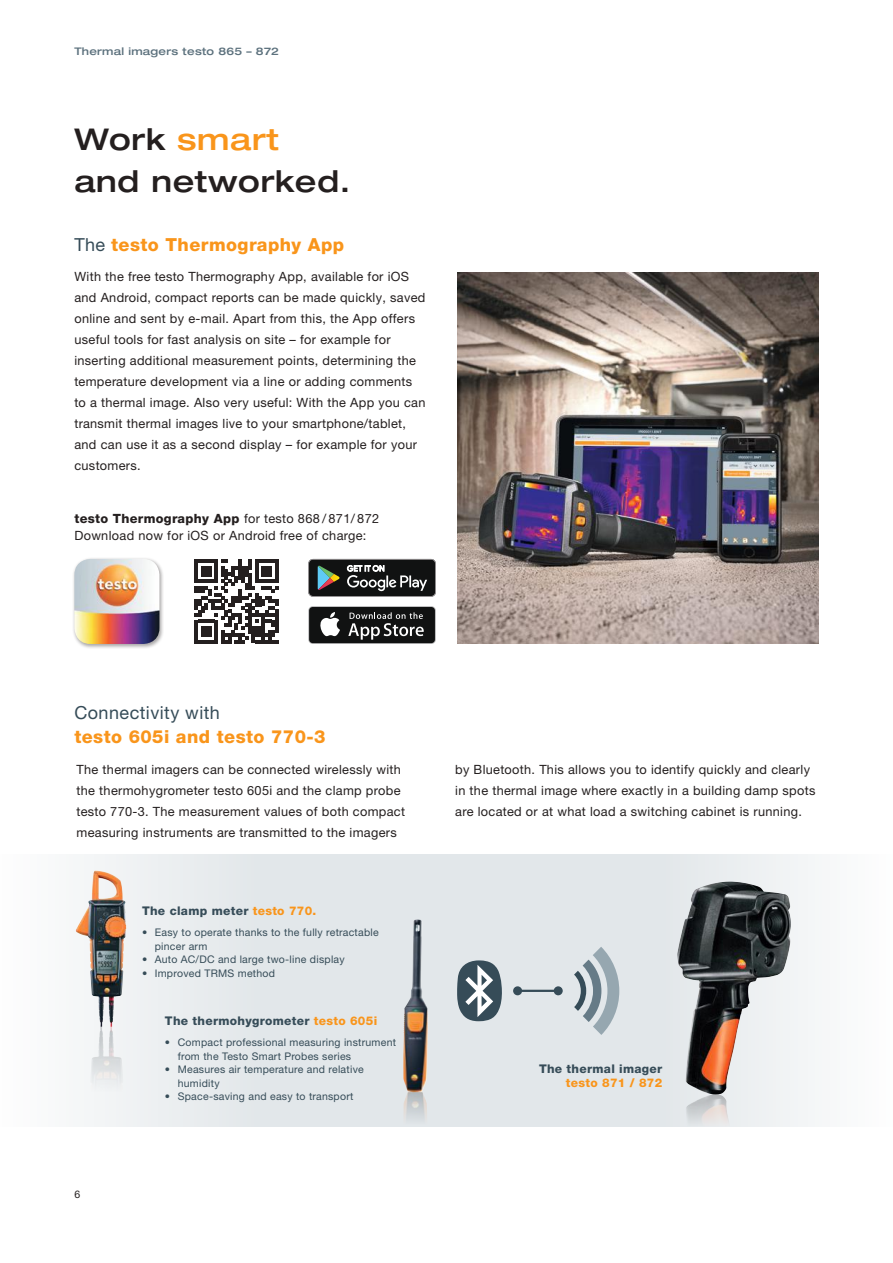
<style>
.page{position:relative;width:893px;height:1263px;background:#fff}
.page>*{position:absolute;margin:0;border:0;box-sizing:border-box;transform-origin:0 0}
.t1{font:500 expanded 30px/42px "Helvetica Neue LTW1 G";letter-spacing:.025em;color:#241f1f}
.t2{font:800 18px "Helvetica Neue LTW1 G";letter-spacing:.025em;color:#f9951b}
.t3{font:18px "Helvetica Neue LTW1 G";letter-spacing:.025em;color:#364c58}
.t4{font:12.75px/21px "Helvetica Neue LTW1 G";letter-spacing:.025em;color:#241f1f}
.t5{font:800 12.75px "Helvetica Neue LTW1 G";letter-spacing:.025em;color:#241f1f}
.t6{font:800 12px "Helvetica Neue LTW1 G";letter-spacing:.025em;color:#364c58}
.t7{font:800 12px "Helvetica Neue LTW1 G";letter-spacing:.025em;color:#f9951b}
.t8{font:10.5px/13.5px "Helvetica Neue LTW1 G";letter-spacing:.025em;color:#364c58}
.t9{font:500 expanded 10.5px "Helvetica Neue LTW1 G";letter-spacing:.025em;color:#5c717d}
.t10{font:10.5px "Helvetica Neue LTW1 G";color:#241f1f}
.s1{color:#f9951b}
.s2{font-weight:400;color:#364c58}
.s3{font-weight:400}
</style>
<div class="page">
<svg style="left:75px;top:855px;width:740px;height:272px;background:#e2e6e8"></svg>
<img style="left:403px;top:919px;width:26px;height:206px">
<img style="left:685px;top:1094px;width:45px;height:33px">
<img style="left:103px;top:1026px;width:7px;height:30px">
<div style="left:73px;top:557px;width:91px;height:92px;background:#241f1f;opacity:.4"></div>
<img style="left:74px;top:559px;width:85px;height:85px">
<img style="left:457px;top:272px;width:362px;height:372px">
<hr style="left:518px;top:990px;width:40px;height:2px;background:#364c58">
<div style="left:513px;top:986px;width:9px;height:9px;background:#364c58;border-radius:50%"></div>
<div style="left:554px;top:986px;width:9px;height:9px;background:#364c58;border-radius:50%"></div>
<svg style="left:457px;top:960px;width:47px;height:61px"></svg>
<svg style="left:574px;top:947px;width:45px;height:88px;background:#b3bfc5"></svg>
<img style="left:677px;top:881px;width:114px;height:213px">
<img style="left:88px;top:871px;width:7px;height:35px">
<svg style="left:308px;top:559px;width:128px;height:38px;background:#3b3e3c"></svg>
<svg style="left:308px;top:606px;width:128px;height:38px"></svg>
<div style="left:309px;top:607px;width:126px;height:36px;background:#111212;border-radius:4px"></div>
<svg style="left:320px;top:612px;width:20px;height:24px"></svg>
<svg style="left:348px;top:612px;width:76px;height:28px"></svg>
<svg style="left:194px;top:559px;width:84px;height:84px"></svg>
<p class="t9" style="left:74px;top:44px;width:206px">Thermal imagers testo 865 – 872</p>
<h1 class="t1" style="left:74px;top:118px;width:277px">Work <span class="s1">smart </span>and networked.</h1>
<h2 class="t2" style="left:74px;top:234px;width:271px"><span class="s2">The</span> testo Thermography App</h2>
<p class="t4" style="left:74px;top:266px;width:353px">With the free testo Thermography App, available for iOS and Android, compact reports can be made quickly, saved online and sent by e-mail. Apart from this, the App offers useful tools for fast analysis on site – for example for inserting additional measurement points, determining the temperature development via a line or adding comments to a thermal image. Also very useful: With the App you can transmit thermal images live to your smartphone/tablet, and can use it as a second display – for example for your customers.</p>
<p class="t5" style="left:74px;top:511px;width:306px">testo Thermography App <span class="s3">for testo 868 / 871/ 872</span></p>
<p class="t4" style="left:74px;top:525px;width:294px">Download now for iOS or Android free of charge:</p>
<h2 class="t3" style="left:74px;top:702px;width:147px">Connectivity with</h2>
<h2 class="t2" style="left:74px;top:726px;width:253px">testo 605i and testo 770-3</h2>
<p class="t4" style="left:77px;top:759px;width:330px">The thermal imagers can be connected wirelessly with the thermohygrometer testo 605i and the clamp probe testo 770-3. The measurement values of both compact measuring instruments are transmitted to the imagers</p>
<p class="t4" style="left:455px;top:759px;width:362px">by Bluetooth. This allows you to identify quickly and clearly in the thermal image where exactly in a building damp spots are located or at what load a switching cabinet is running.</p>
<p class="t10" style="left:74px;top:1188px;width:7px">6</p>
<p class="t6" style="left:142px;top:904px;width:176px">The clamp meter <span class="s1">testo 770.</span></p>
<p class="t8" style="left:155px;top:926px;width:225px;text-indent:-13px">• Easy to operate thanks to the fully retractable pincer arm</p>
<p class="t8" style="left:142px;top:953px;width:204px">• Auto AC/DC and large two-line display</p>
<p class="t8" style="left:142px;top:966px;width:135px">• Improved TRMS method</p>
<p class="t6" style="left:165px;top:1014px;width:214px">The thermohygrometer <span class="s1">testo 605i</span></p>
<p class="t8" style="left:178px;top:1036px;width:220px;text-indent:-13px">• Compact professional measuring instrument from the Testo Smart Probes series</p>
<p class="t8" style="left:178px;top:1063px;width:188px;text-indent:-13px">• Measures air temperature and relative humidity</p>
<p class="t8" style="left:165px;top:1090px;width:190px">• Space-saving and easy to transport</p>
<p class="t6" style="left:539px;top:1062px;width:125px">The thermal imager</p>
<p class="t7" style="left:566px;top:1075px;width:98px">testo 871 / 872</p>
</div>
